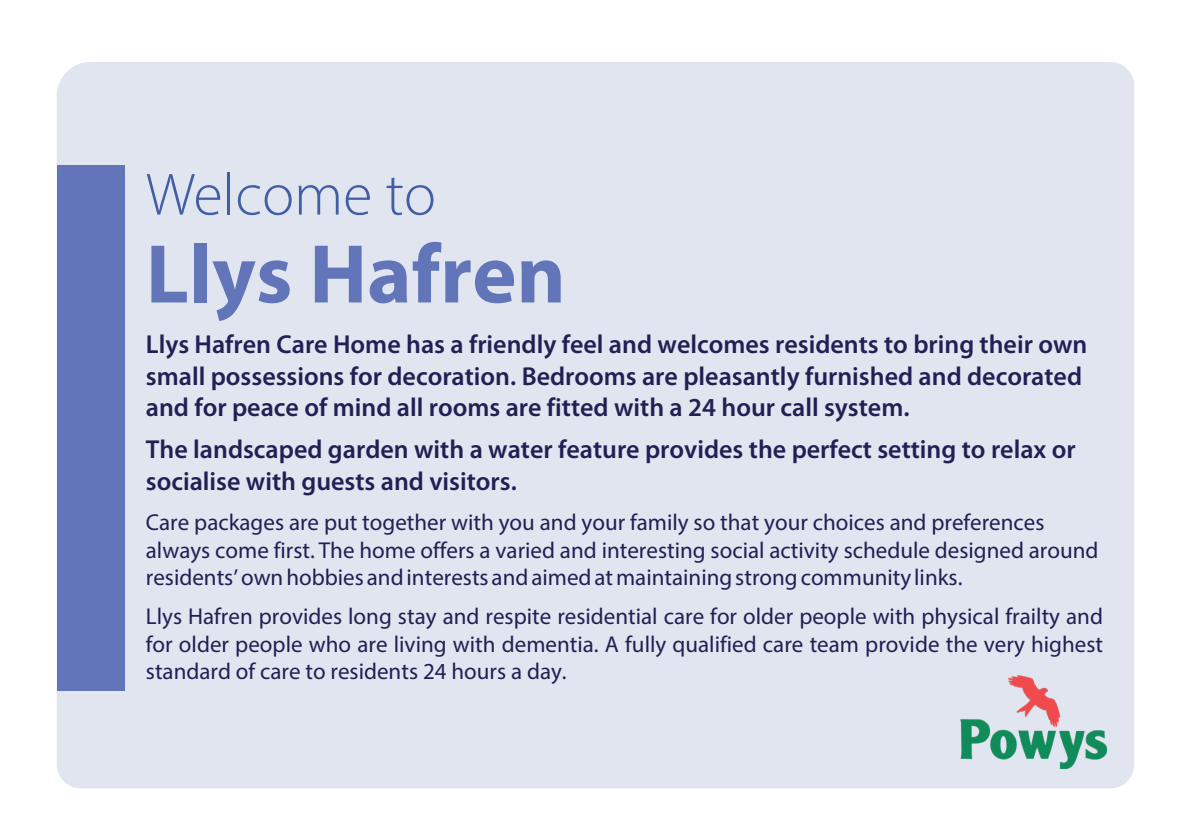
<style>
.page{position:relative;width:1191px;height:840px;background:#fff}
.page>*{position:absolute;margin:0;border:0;box-sizing:border-box;transform-origin:0 0}
.t1{font:700 84px "Myriad Pro";color:#6275b9}
.t2{font:300 60px "Myriad Pro";color:#425fa6}
.t3{font:600 26px/31.2px "Myriad Pro";color:#212054}
.t4{font:23px/27.6px "Myriad Pro";color:#212054}
</style>
<div class="page">
<div style="left:57px;top:62px;width:1077px;height:726px;background:#e0e5f0"></div>
<div style="left:57px;top:165px;width:67px;height:525px;background:#6275b9"></div>
<img style="left:961px;top:675px;width:145px;height:93px">
<h2 class="t2" style="left:146px;top:158px;width:291px">Welcome to</h2>
<h1 class="t1" style="left:146px;top:219px;width:421px">Llys Hafren</h1>
<p class="t3" style="left:146px;top:328px;width:943px">Llys Hafren Care Home has a friendly feel and welcomes residents to bring their own small possessions for decoration. Bedrooms are pleasantly furnished and decorated and for peace of mind all rooms are fitted with a 24 hour call system.</p>
<p class="t3" style="left:146px;top:433px;width:931px">The landscaped garden with a water feature provides the perfect setting to relax or socialise with guests and visitors.</p>
<p class="t4" style="left:146px;top:507px;width:954px">Care packages are put together with you and your family so that your choices and preferences always come first. The home offers a varied and interesting social activity schedule designed around residents’ own hobbies and interests and aimed at maintaining strong community links.</p>
<p class="t4" style="left:146px;top:602px;width:958px;text-align:justify">Llys Hafren provides long stay and respite residential care for older people with physical frailty and for older people who are living with dementia. A fully qualified care team provide the very highest standard of care to residents 24 hours a day.</p>
</div>
